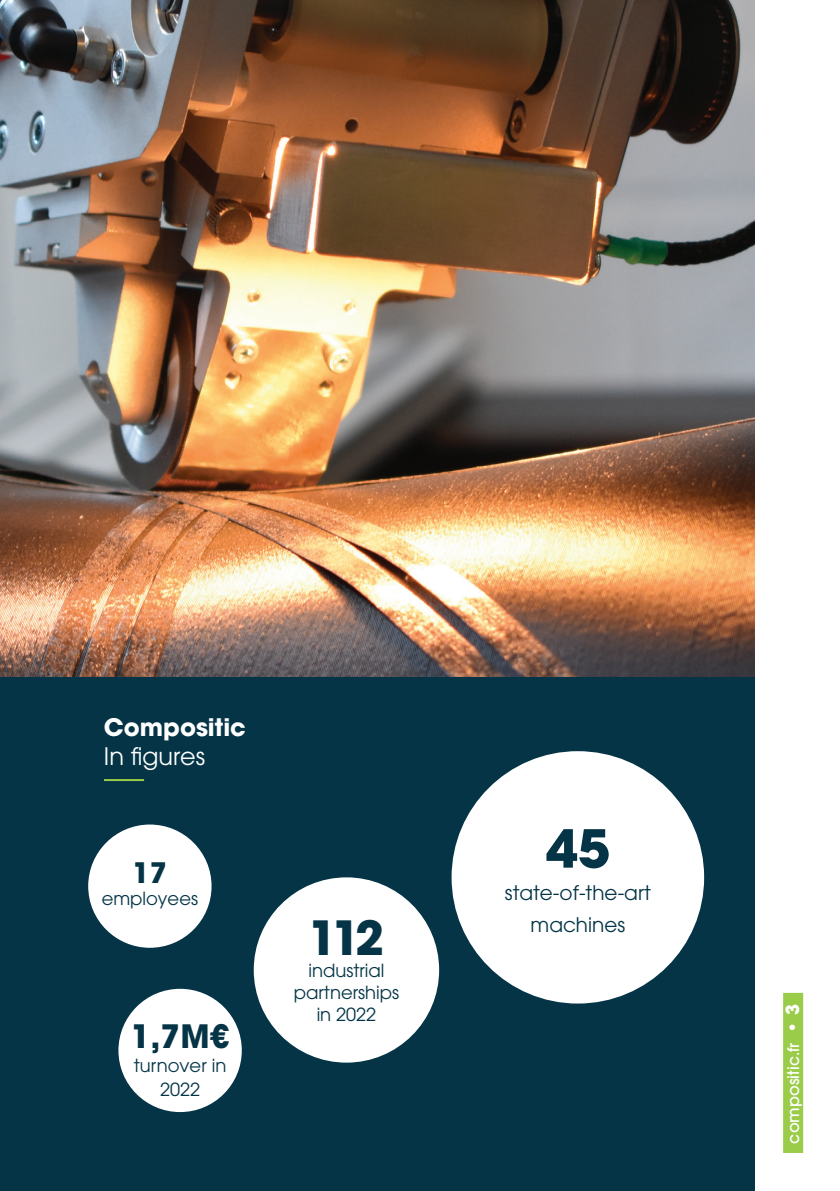
<style>
.page{position:relative;width:840px;height:1191px;background:#fff}
.page>*{position:absolute;margin:0;border:0;box-sizing:border-box;transform-origin:0 0}
.t1{font:700 52px "ITC Avant Garde Pro";color:#043446}
.t2{font:700 46.8px "ITC Avant Garde Pro";color:#043446}
.t3{font:700 32px "ITC Avant Garde Pro";color:#043446}
.t4{font:700 28px "ITC Avant Garde Pro";color:#043446}
.t5{font:700 24px "ITC Avant Garde Pro";color:#fff}
.t6{font:24px "ITC Avant Garde Pro";color:#fff}
.t7{font:20px/32px "ITC Avant Garde Pro";color:#043446;text-align:center}
.t8{font:18px/22px "ITC Avant Garde Pro";color:#043446;text-align:center}
.t9{font:500 16px "ITC Avant Garde Pro";color:#fff}
.s1{font-weight:700;font-size:18px}
</style>
<div class="page">
<div style="left:0;top:676px;width:754px;height:515px;background:#043446"></div>
<img style="left:0;top:0;width:754px;height:676px">
<hr style="left:104px;top:779px;width:40px;height:2px;background:#9acb49">
<div style="left:88px;top:824px;width:123px;height:123px;background:#fff;border-radius:50%"></div>
<div style="left:253px;top:877px;width:186px;height:185px;background:#fff;border-radius:50%"></div>
<div style="left:451px;top:751px;width:252px;height:252px;background:#fff;border-radius:50%"></div>
<div style="left:782px;top:992px;width:20px;height:161px;background:#9acb49"></div>
<div style="left:118px;top:988px;width:124px;height:124px;background:#fff;border-radius:50%"></div>
<h3 class="t5" style="left:104px;top:711px;width:143px">Compositic</h3>
<h3 class="t6" style="left:104px;top:741px;width:103px">In figures</h3>
<h3 class="t4" style="left:132px;top:854px;width:36px">17</h3>
<p class="t8" style="left:102px;top:887px;width:98px">employees</p>
<h3 class="t3" style="left:131px;top:1014px;width:100px">1,7M€</h3>
<p class="t8" style="left:134px;top:1053px;width:94px;line-height:24px">turnover in<br>2022</p>
<h2 class="t2" style="left:308px;top:906px;width:77px">112</h2>
<p class="t8" style="left:294px;top:959px;width:107px">industrial partnerships in 2022</p>
<h1 class="t1" style="left:545px;top:813px;width:66px">45</h1>
<p class="t7" style="left:504px;top:876px;width:147px">state-of-the-art machines</p>
<p class="t9" style="left:782px;top:1143px;width:141px;rotate:-90deg">compositic.fr <span class="s1">• 3</span></p>
</div>
